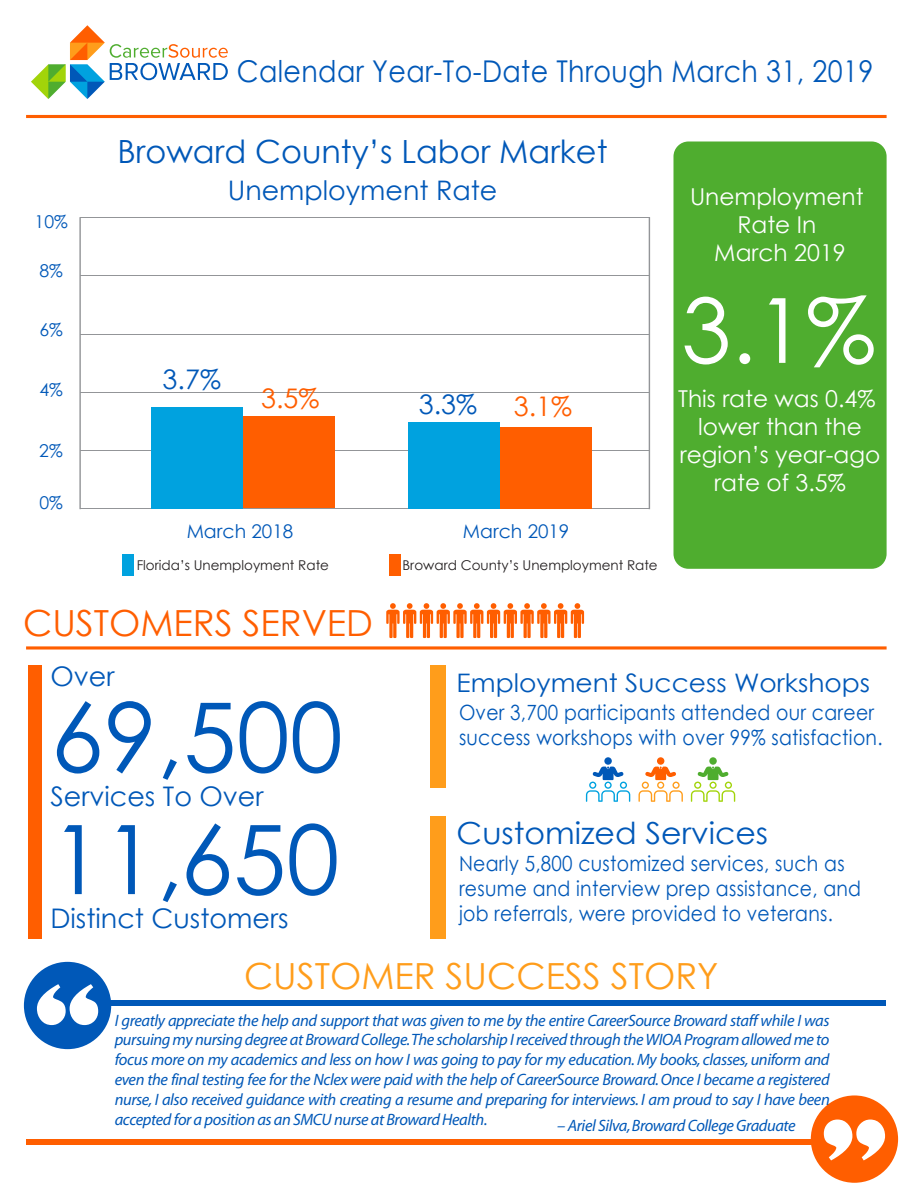
<style>
.page{position:relative;width:918px;height:1188px;background:#fff}
.page>*{position:absolute;margin:0;border:0;box-sizing:border-box;transform-origin:0 0}
.t1{font:96px/122.2px "Century Gothic";color:#0058b8}
.t2{font:90px "Century Gothic";color:#fff}
.t3{font:36px "Century Gothic";color:#ff9d1b}
.t4{font:36px "Century Gothic";color:#ff5e00}
.t5{font:31.95px "Century Gothic";color:#0058b8}
.t6{font:30.45px "Century Gothic";color:#0058b8;scale:1.04 1}
.t7{font:30px "Century Gothic";letter-spacing:.015em;color:#0058b8;scale:.9 1}
.t8{font:27px "Century Gothic";color:#0058b8}
.t9{font:27px "Century Gothic";color:#ff5e00}
.t10{font:26.85px "Century Gothic";color:#0058b8}
.t11{font:25.5px "Century Gothic";color:#0058b8;scale:1.04 1}
.t12{font:23.25px/27.9px "Century Gothic";color:#fff;text-align:center}
.t13{font:21px/25.2px "Century Gothic";letter-spacing:.015em;color:#0058b8;scale:.9 1}
.t14{font:18.9px "Century Gothic";color:#0058b8}
.t15{font:17.7px "Century Gothic";color:#0058b8}
.t16{font:italic 16.5px/19.8px "Myriad";letter-spacing:-.025em;color:#0058b8;text-align:justify}
.t17{font:13.5px "Century Gothic";color:#231f20}
</style>
<div class="page">
<svg style="left:31px;top:25px;width:197px;height:74px"></svg>
<div style="left:673px;top:142px;width:214px;height:427px;background:#4fad2f;border-radius:15px"></div>
<svg style="left:26px;top:646px;width:861px;height:4px;background:#ff8138"></svg>
<hr style="left:26px;top:115px;width:861px;height:3px;background:#ff5e00">
<div style="left:28px;top:665px;width:13px;height:274px;background:#ff5e00"></div>
<div style="left:430px;top:665px;width:16px;height:122px;background:#ff9d1b"></div>
<div style="left:430px;top:816px;width:16px;height:123px;background:#ff9d1b"></div>
<hr style="left:80px;top:450px;width:569px;height:1px;background:#939598">
<hr style="left:80px;top:392px;width:569px;height:1px;background:#939598">
<hr style="left:80px;top:334px;width:569px;height:1px;background:#939598">
<hr style="left:80px;top:276px;width:569px;height:1px;background:#939598">
<hr style="left:80px;top:217px;width:569px;height:1px;background:#939598">
<hr style="left:80px;top:508px;width:569px;height:1px;background:#939598">
<svg style="left:649px;top:217px;width:1px;height:292px"></svg>
<svg style="left:79px;top:217px;width:2px;height:292px"></svg>
<svg style="left:386px;top:603px;width:198px;height:35px"></svg>
<div style="left:24px;top:962px;width:87px;height:87px;background:#0058b8;border-radius:50%"></div>
<svg style="left:37px;top:984px;width:61px;height:41px"></svg>
<div style="left:102px;top:1000px;width:784px;height:5px;background:#0058b8"></div>
<div style="left:811px;top:1095px;width:87px;height:88px;background:#ff5e00;border-radius:50%"></div>
<svg style="left:824px;top:1120px;width:61px;height:40px"></svg>
<div style="left:26px;top:1139px;width:787px;height:6px;background:#ff5e00"></div>
<div style="left:604px;top:757px;width:8px;height:8px;background:#0058b8;border-radius:50%"></div>
<svg style="left:586px;top:766px;width:44px;height:36px"></svg>
<div style="left:657px;top:757px;width:7px;height:8px;background:#ff5e00;border-radius:50%"></div>
<svg style="left:638px;top:766px;width:45px;height:36px"></svg>
<div style="left:709px;top:757px;width:8px;height:8px;background:#4fad2f;border-radius:50%"></div>
<svg style="left:691px;top:766px;width:44px;height:36px"></svg>
<div style="left:151px;top:407px;width:92px;height:101px;background:#00a2df"></div>
<div style="left:243px;top:416px;width:92px;height:92px;background:#ff5e00"></div>
<div style="left:409px;top:422px;width:91px;height:87px;background:#00a2df"></div>
<div style="left:500px;top:427px;width:92px;height:82px;background:#ff5e00"></div>
<div style="left:122px;top:554px;width:12px;height:22px;background:#00a2df"></div>
<div style="left:389px;top:554px;width:12px;height:22px;background:#ff5e00"></div>
<h3 class="t7" style="left:237px;top:51px;width:709px">Calendar Year-To-Date Through March 31, 2019</h3>
<p class="t15" style="left:35px;top:209px;width:35px">10%</p>
<p class="t15" style="left:40px;top:258px;width:25px">8%</p>
<p class="t15" style="left:40px;top:318px;width:25px">6%</p>
<p class="t15" style="left:40px;top:377px;width:25px">4%</p>
<p class="t15" style="left:39px;top:438px;width:25px">2%</p>
<p class="t15" style="left:40px;top:490px;width:25px">0%</p>
<h3 class="t5" style="left:117px;top:129px;width:492px">Broward County’s Labor Market</h3>
<h3 class="t8" style="left:163px;top:360px;width:60px">3.7%</h3>
<h3 class="t10" style="left:228px;top:171px;width:271px">Unemployment Rate</h3>
<h3 class="t12" style="left:690px;top:182px;width:175px">Unemployment<br>Rate In<br>March 2019</h3>
<h2 class="t2" style="left:681px;top:267px;width:196px">3.1%</h2>
<h3 class="t12" style="left:678px;top:384px;width:204px">This rate was 0.4% lower than the region’s year-ago rate of 3.5%</h3>
<h3 class="t9" style="left:261px;top:380px;width:60px">3.5%</h3>
<h3 class="t8" style="left:419px;top:385px;width:60px">3.3%</h3>
<h3 class="t9" style="left:514px;top:387px;width:60px">3.1%</h3>
<p class="t14" style="left:187px;top:518px;width:108px">March 2018</p>
<p class="t14" style="left:463px;top:518px;width:108px">March 2019</p>
<p class="t17" style="left:137px;top:555px;width:194px">Florida’s Unemployment Rate</p>
<p class="t17" style="left:403px;top:555px;width:257px">Broward County’s Unemployment Rate</p>
<h3 class="t4" style="left:23px;top:598px;width:351px">CUSTOMERS SERVED</h3>
<h3 class="t8" style="left:50px;top:658px;width:66px">Over</h3>
<h1 class="t1" style="left:50px;top:675px;width:294px">69,500<br>11,650</h1>
<h3 class="t8" style="left:50px;top:777px;width:215px">Services To Over</h3>
<h3 class="t8" style="left:50px;top:899px;width:240px">Distinct Customers</h3>
<h3 class="t11" style="left:457px;top:665px;width:399px">Employment Success Workshops</h3>
<p class="t13" style="left:459px;top:700px;width:472px">Over 3,700 participants attended our career success workshops with over 99% satisfaction.</p>
<h3 class="t6" style="left:457px;top:812px;width:301px">Customized Services</h3>
<p class="t13" style="left:459px;top:850px;width:448px">Nearly 5,800 customized services, such as resume and interview prep assistance, and job referrals, were provided to veterans.</p>
<h3 class="t3" style="left:244px;top:951px;width:476px">CUSTOMER SUCCESS STORY</h3>
<p class="t16" style="left:115px;top:1011px;width:717px">I greatly appreciate the help and support that was given to me by the entire CareerSource Broward staff while I was pursuing my nursing degree at Broward College.The scholarship I received through the WIOA Program allowed me to focus more on my academics and less on how I was going to pay for my education. My books, classes, uniform and even the final testing fee for the Nclex were paid with the help of CareerSource Broward. Once I became a registered nurse, I also received guidance with creating a resume and preparing for interviews. I am proud to say I have been accepted for a position as an SMCU nurse at Broward Health.</p>
<p class="t16" style="left:557px;top:1116px;width:240px">– Ariel Silva, Broward College Graduate</p>
</div>
